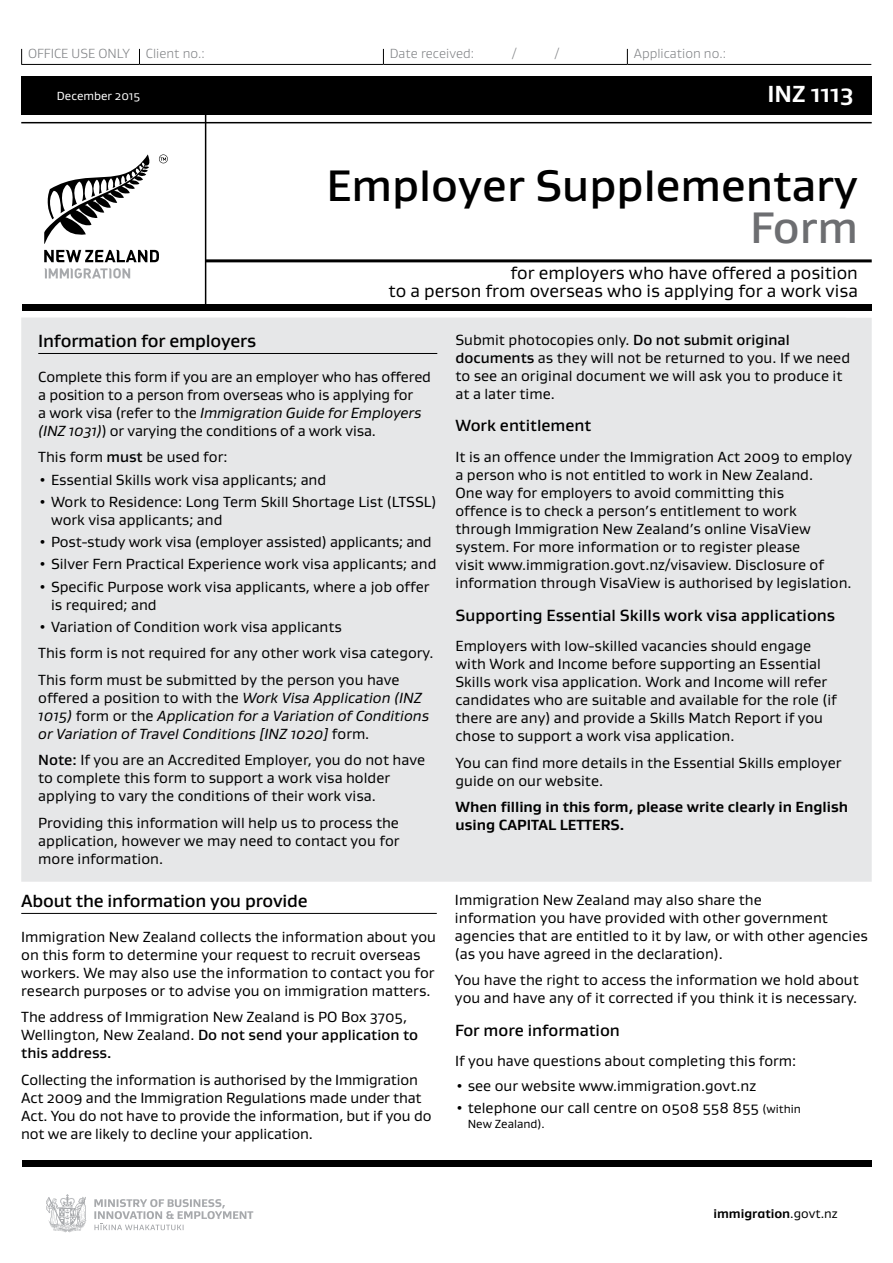
<style>
.page{position:relative;width:893px;height:1263px;background:#fff}
.page>*{position:absolute;margin:0;border:0;box-sizing:border-box;transform-origin:0 0}
.t1{font:500 45px "Gustan";color:#000}
.t2{font:500 45px "Gustan";color:#6d6e71}
.t3{font:700 23.7px "Gustan";color:#fff}
.t4{font:18px/18px "Gustan";color:#000;text-align:right}
.t5{font:500 18px "Gustan";letter-spacing:-.01em;color:#000}
.t6{font:500 16.5px "Gustan";color:#000}
.t7{font:15px/18px "Gustan";color:#000}
.t8{font:italic 15px/18px "Gustan";color:#000}
.t9{font:700 15px/18px "Gustan";color:#000}
.t10{font:300 13.5px "Gustan";color:#808285}
.t11{font:700 12.9px "Gustan";color:#000}
.t12{font:12px "Gustan";color:#fff}
.t13{font:12px "Gustan";color:#000}
.s1{font-style:italic}
.s2{font-weight:500}
.s3{font-style:normal}
.s4{font-size:12px}
.s5{font-weight:400}
</style>
<div class="page">
<div style="left:21px;top:77px;width:851px;height:38px;background:#000"></div>
<hr style="left:21px;top:122px;width:851px;height:1px;background:#000">
<hr style="left:206px;top:259px;width:666px;height:3px;background:#000">
<hr style="left:21px;top:64px;width:118px;height:1px;background:#000">
<svg style="left:21px;top:49px;width:1px;height:15px"></svg>
<svg style="left:139px;top:49px;width:1px;height:15px"></svg>
<svg style="left:383px;top:49px;width:1px;height:15px"></svg>
<svg style="left:627px;top:49px;width:1px;height:15px"></svg>
<hr style="left:139px;top:64px;width:244px;height:1px;background:#000">
<hr style="left:383px;top:64px;width:244px;height:1px;background:#000">
<hr style="left:627px;top:64px;width:244px;height:1px;background:#000">
<div style="left:22px;top:305px;width:850px;height:6px;background:#000"></div>
<hr style="left:205px;top:85px;width:1px;height:221px;background:#000">
<div style="left:22px;top:1160px;width:850px;height:6px;background:#000"></div>
<svg style="left:46px;top:1194px;width:41px;height:38px"></svg>
<svg style="left:94px;top:1199px;width:159px;height:31px"></svg>
<svg style="left:44px;top:154px;width:106px;height:90px"></svg>
<svg style="left:159px;top:154px;width:9px;height:9px"></svg>
<svg style="left:44px;top:250px;width:115px;height:12px"></svg>
<svg style="left:44px;top:268px;width:86px;height:10px"></svg>
<div style="left:21px;top:317px;width:851px;height:565px;background:#e6e7e8"></div>
<hr style="left:38px;top:353px;width:399px;height:1px;background:#000">
<hr style="left:21px;top:913px;width:416px;height:1px;background:#000">
<p class="t10" style="left:28px;top:45px;width:178px">OFFICE USE ONLY Client no.:</p>
<p class="t10" style="left:390px;top:45px;width:86px">Date received:</p>
<p class="t10" style="left:512px;top:45px;width:6px">/</p>
<p class="t10" style="left:555px;top:45px;width:6px">/</p>
<p class="t10" style="left:634px;top:45px;width:94px">Application no.:</p>
<p class="t12" style="left:57px;top:88px;width:85px">December 2015</p>
<h2 class="t3" style="left:767px;top:78px;width:88px">INZ 1113</h2>
<h1 class="t1" style="left:327px;top:156px;width:533px">Employer Supplementary</h1>
<h1 class="t2" style="left:750px;top:198px;width:109px">Form</h1>
<p class="t4" style="left:388px;top:264px;width:471px">for employers who have offered a position<br>to a person from overseas who is applying for a work visa</p>
<p class="t5" style="left:38px;top:329px;width:219px">Information for employers</p>
<p class="t7" style="left:38px;top:367px;width:394px">Complete this form if you are an employer who has offered a position to a person from overseas who is applying for<br>a work visa (refer to the <span class="s1">Immigration Guide for Employers (INZ 1031)</span>) or varying the conditions of a work visa.</p>
<p class="t7" style="left:38px;top:448px;width:191px">This form <span class="s2">must</span> be used for:</p>
<p class="t7" style="left:38px;top:470px;width:289px">• Essential Skills work visa applicants; and</p>
<p class="t7" style="left:51px;top:492px;width:387px;text-indent:-13px">• Work to Residence: Long Term Skill Shortage List (LTSSL) work visa applicants; and</p>
<p class="t7" style="left:38px;top:532px;width:395px">• Post-study work visa (employer assisted) applicants; and</p>
<p class="t7" style="left:38px;top:555px;width:400px">• Silver Fern Practical Experience work visa applicants; and</p>
<p class="t7" style="left:51px;top:577px;width:380px;text-indent:-13px">• Specific Purpose work visa applicants, where a job offer is required; and</p>
<p class="t7" style="left:38px;top:613px;width:397px;line-height:26.5px">• Variation of Condition work visa applicants<br>This form is not required for any other work visa category.<br>This form must be submitted by the person you have</p>
<p class="t8" style="left:38px;top:688px;width:392px"><span class="s3">offered a position to with the</span> Work Visa Application (INZ<br>1015) <span class="s3">form or the</span> Application for a Variation of Conditions or Variation of Travel Conditions [INZ 1020] <span class="s3">form.</span></p>
<p class="t7" style="left:38px;top:751px;width:388px"><span class="s2">Note:</span> If you are an Accredited Employer, you do not have to complete this form to support a work visa holder applying to vary the conditions of their work visa.</p>
<p class="t7" style="left:38px;top:813px;width:363px;text-align:justify">Providing this information will help us to process the application, however we may need to contact you for more information.</p>
<p class="t5" style="left:21px;top:889px;width:288px">About the information you provide</p>
<p class="t7" style="left:21px;top:927px;width:416px">Immigration New Zealand collects the information about you on this form to determine your request to recruit overseas workers. We may also use the information to contact you for research purposes or to advise you on immigration matters.</p>
<p class="t7" style="left:21px;top:1008px;width:398px">The address of Immigration New Zealand is PO Box 3705,<br>Wellington, New Zealand. <span class="s2">Do not send your application to this address.</span></p>
<p class="t7" style="left:21px;top:1070px;width:412px">Collecting the information is authorised by the Immigration Act 2009 and the Immigration Regulations made under that Act. You do not have to provide the information, but if you do not we are likely to decline your application.</p>
<p class="t7" style="left:455px;top:330px;width:396px">Submit photocopies only. <span class="s2">Do not submit original documents</span> as they will not be returned to you. If we need to see an original document we will ask you to produce it at a later time.</p>
<p class="t6" style="left:455px;top:415px;width:137px">Work entitlement</p>
<p class="t7" style="left:455px;top:447px;width:398px">It is an offence under the Immigration Act 2009 to employ a person who is not entitled to work in New Zealand.<br>One way for employers to avoid committing this<br>offence is to check a person’s entitlement to work through Immigration New Zealand’s online VisaView system. For more information or to register please<br>visit www.immigration.govt.nz/visaview. Disclosure of information through VisaView is authorised by legislation.</p>
<p class="t6" style="left:455px;top:604px;width:381px">Supporting Essential Skills work visa applications</p>
<p class="t7" style="left:455px;top:637px;width:383px">Employers with low-skilled vacancies should engage with Work and Income before supporting an Essential Skills work visa application. Work and Income will refer candidates who are suitable and available for the role (if there are any) and provide a Skills Match Report if you chose to support a work visa application.</p>
<p class="t7" style="left:455px;top:753px;width:388px">You can find more details in the Essential Skills employer guide on our website.</p>
<p class="t9" style="left:455px;top:798px;width:394px">When filling in this form, please write clearly in English using CAPITAL LETTERS.</p>
<p class="t7" style="left:455px;top:890px;width:414px">Immigration New Zealand may also share the<br>information you have provided with other government agencies that are entitled to it by law, or with other agencies (as you have agreed in the declaration).</p>
<p class="t7" style="left:455px;top:970px;width:405px">You have the right to access the information we hold about you and have any of it corrected if you think it is necessary.</p>
<p class="t6" style="left:455px;top:1019px;width:166px">For more information</p>
<p class="t7" style="left:455px;top:1052px;width:343px">If you have questions about completing this form:</p>
<p class="t7" style="left:455px;top:1076px;width:303px">• see our website www.immigration.govt.nz</p>
<p class="t7" style="left:455px;top:1098px;width:347px">• telephone our call centre on 0508 558 855 <span class="s4">(within</span></p>
<p class="t13" style="left:468px;top:1115px;width:79px">New Zealand).</p>
<p class="t11" style="left:713px;top:1205px;width:126px">immigration<span class="s5">.govt.nz</span></p>
</div>
